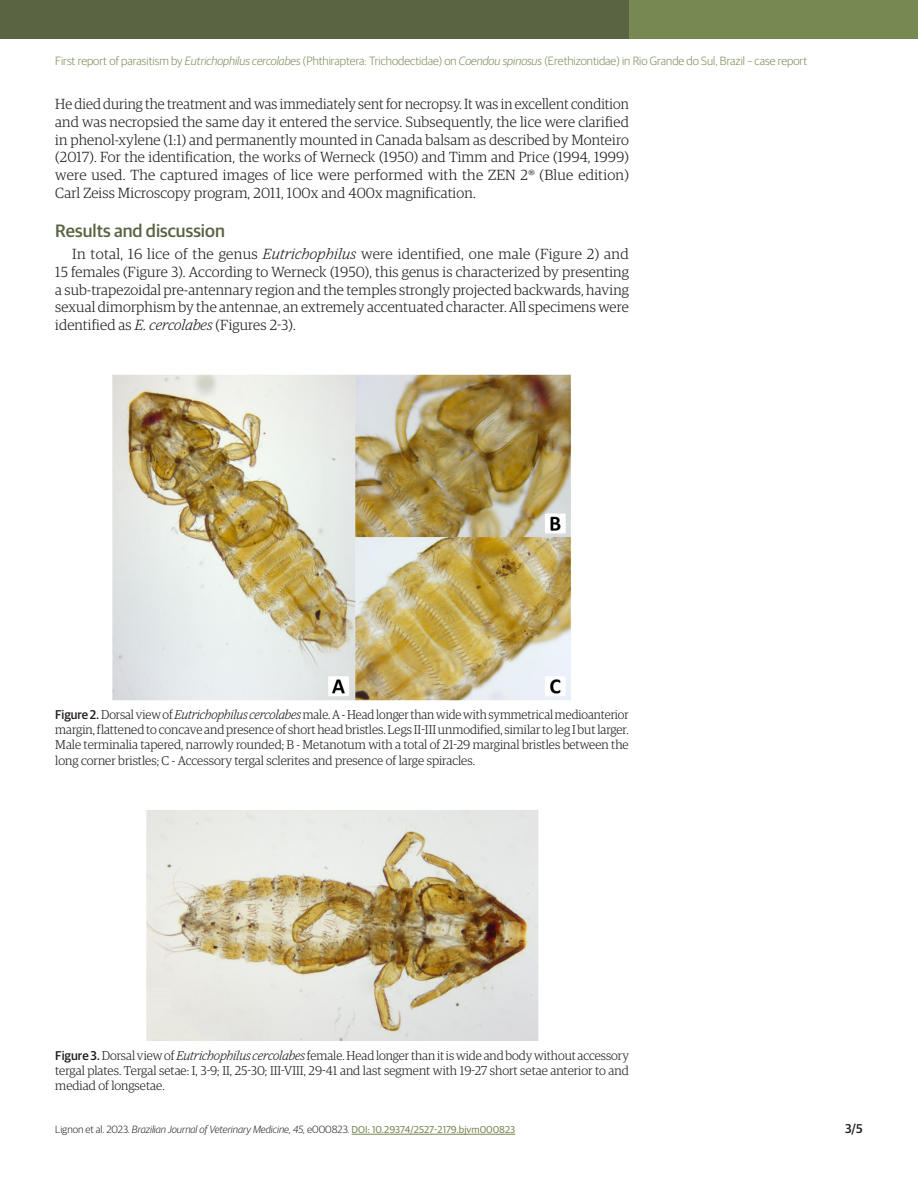
<style>
.page{position:relative;width:918px;height:1188px;background:#fff}
.page>*{position:absolute;margin:0;border:0;box-sizing:border-box;transform-origin:0 0}
.Heading1{font:500 18px "Guardian Sans";color:#5a6443}
.Paragraph{font:300 14.7px/17.7px "Guardian Egyptian";letter-spacing:.01em;color:#231f20;text-align:justify}
.FigureCaption{font:300 12.75px/15.3px "Guardian Egyptian";color:#231f20;text-align:justify}
.t1{font:500 12.75px "Guardian Sans";color:#231f20}
.t2{font:300 12px "Guardian Sans";color:#788853}
.t3{font:italic 300 10.5px "Guardian Sans";color:#231f20}
.s1{font-style:italic}
.s2{font-family:"Guardian Sans";font-weight:500}
.s3{font-style:normal}
.s4{font-weight:400;font-style:normal;font-size:10.05px;color:#788853}
</style>
<div class="page">
<hr style="left:352px;top:1134px;width:163px;height:1px;background:#788853">
<div style="left:623px;top:0;width:295px;height:38px;background:#788853"></div>
<div style="left:0;top:0;width:629px;height:38px;background:#5a6443"></div>
<img style="left:146px;top:810px;width:393px;height:231px">
<img style="left:113px;top:375px;width:458px;height:325px">
<p class="t2" style="left:55px;top:52px;width:753px">First report of parasitism by <span class="s1">Eutrichophilus cercolabes</span> (Phthiraptera: Trichodectidae) on <span class="s1">Coendou spinosus</span> (Erethizontidae) in Rio Grande do Sul, Brazil – case report</p>
<p class="Paragraph" style="left:55px;top:95px;width:575px">He died during the treatment and was immediately sent for necropsy. It was in excellent condition and was necropsied the same day it entered the service. Subsequently, the lice were clarified in phenol-xylene (1:1) and permanently mounted in Canada balsam as described by Monteiro (2017). For the identification, the works of Werneck (1950) and Timm and Price (1994, 1999) were used. The captured images of lice were performed with the ZEN 2® (Blue edition)<br>Carl Zeiss Microscopy program, 2011, 100x and 400x magnification.</p>
<p class="Heading1" style="left:55px;top:218px;width:171px">Results and discussion</p>
<p class="Paragraph" style="left:55px;top:245px;width:575px;text-indent:17px">In total, 16 lice of the genus <span class="s1">Eutrichophilus</span> were identified, one male (Figure 2) and 15 females (Figure 3). According to Werneck (1950), this genus is characterized by presenting a sub-trapezoidal pre-antennary region and the temples strongly projected backwards, having sexual dimorphism by the antennae, an extremely accentuated character. All specimens were identified as <span class="s1">E. cercolabes</span> (Figures 2-3).</p>
<p class="FigureCaption" style="left:55px;top:706px;width:575px"><span class="s2">Figure 2.</span> Dorsal view of <span class="s1">Eutrichophilus cercolabes</span> male. A - Head longer than wide with symmetrical medioanterior margin, flattened to concave and presence of short head bristles. Legs II-III unmodified, similar to leg I but larger.<br>Male terminalia tapered, narrowly rounded; B - Metanotum with a total of 21-29 marginal bristles between the long corner bristles; C - Accessory tergal sclerites and presence of large spiracles.</p>
<p class="FigureCaption" style="left:55px;top:1047px;width:575px"><span class="s2">Figure 3.</span> Dorsal view of <span class="s1">Eutrichophilus cercolabes</span> female. Head longer than it is wide and body without accessory tergal plates. Tergal setae: I, 3-9; II, 25-30; III-VIII, 29-41 and last segment with 19-27 short setae anterior to and mediad of longsetae.</p>
<p class="t3" style="left:55px;top:1122px;width:462px"><span class="s3">Lignon et al. 2023.</span> Brazilian Journal of Veterinary Medicine, 45, <span class="s3">e000823.</span> <span class="s4">DOI: 10.29374/2527-2179.bjvm000823</span></p>
<p class="t1" style="left:845px;top:1119px;width:19px">3/5</p>
</div>
